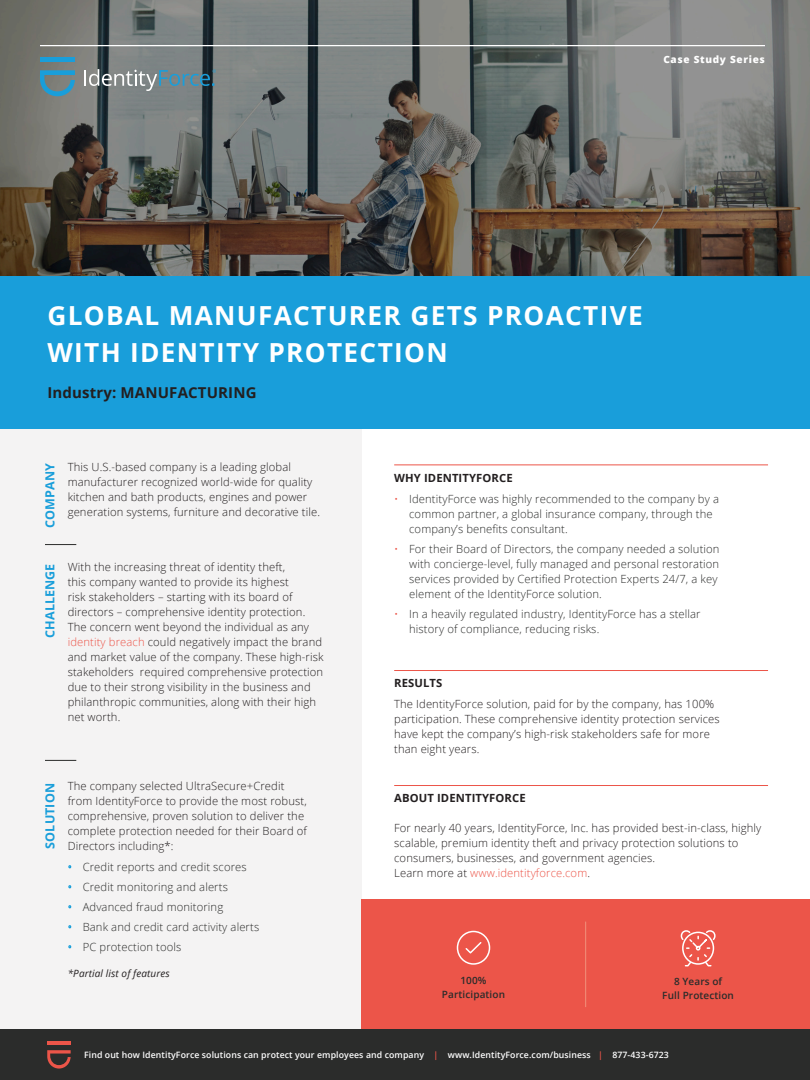
<style>
.page{position:relative;width:810px;height:1080px;background:#fff}
.page>*{position:absolute;margin:0;border:0;box-sizing:border-box;transform-origin:0 0}
.t1{font:700 26.25px/37.5px "Open Sans";letter-spacing:.05em;color:#fff}
.t2{font:700 15px "Open Sans";letter-spacing:.01em;color:#231f20}
.body_text_header{font:700 12.5px "Open Sans";letter-spacing:.01em;color:#199eda}
.body_text{font:300 11.25px/15px "Open Sans";letter-spacing:.01em;color:#231f20}
.t3{font:300 11.25px/15px "Open Sans";letter-spacing:.01em;color:#2b2c2b}
.body_text_header-2{font:300 11.25px/15px "Open Sans";letter-spacing:.01em;color:#231f20}
.body_text_header-3{font:700 11.25px "Open Sans";letter-spacing:.01em;color:#231f20}
.bullets{font:600 10px/13.8px "Open Sans";letter-spacing:.01em;color:#2b2c2b;text-align:center}
.body_text-2{font:italic 10px "Open Sans";letter-spacing:.01em;color:#231f20}
.t4{font:800 10px "Open Sans";letter-spacing:.07em;color:#fff}
.body_text-3{font:600 8.75px "Open Sans";letter-spacing:.01em;color:#fff}
.s1{color:#ec5549}
</style>
<div class="page">
<svg style="left:0;top:0;width:810px;height:276px"></svg>
<div style="left:0;top:276px;width:810px;height:153px;background:#199eda"></div>
<div style="left:0;top:429px;width:361px;height:601px;background:#f4f3f3"></div>
<div style="left:361px;top:899px;width:449px;height:131px;background:#ec5549"></div>
<div style="left:0;top:1030px;width:810px;height:50px;background:#2b2c2b"></div>
<hr style="left:394px;top:464px;width:374px;height:1px;background:#ec5549">
<hr style="left:394px;top:670px;width:374px;height:1px;background:#ec5549">
<hr style="left:394px;top:785px;width:374px;height:1px;background:#ec5549">
<svg style="left:68px;top:865px;width:4px;height:4px"></svg>
<svg style="left:68px;top:885px;width:4px;height:4px"></svg>
<svg style="left:68px;top:905px;width:4px;height:4px"></svg>
<svg style="left:68px;top:925px;width:4px;height:4px"></svg>
<svg style="left:68px;top:945px;width:4px;height:4px"></svg>
<hr style="left:45px;top:544px;width:31px;height:1px;background:#2b2c2b">
<hr style="left:45px;top:760px;width:31px;height:1px;background:#2b2c2b">
<hr style="left:40px;top:45px;width:725px;height:1px;background:#fff">
<hr style="left:47px;top:1041px;width:24px;height:3px;background:#ec5549">
<svg style="left:47px;top:1050px;width:24px;height:19px"></svg>
<div style="left:40px;top:57px;width:35px;height:5px;background:#199eda"></div>
<svg style="left:40px;top:70px;width:35px;height:26px"></svg>
<svg style="left:84px;top:69px;width:132px;height:22px"></svg>
<hr style="left:585px;top:922px;width:1px;height:85px;background:#f2907b">
<svg style="left:681px;top:930px;width:34px;height:37px"></svg>
<svg style="left:465px;top:942px;width:17px;height:12px"></svg>
<div style="left:457px;top:931px;width:33px;height:34px;border:2px solid #fff;border-radius:50%"></div>
<p class="t4" style="left:663px;top:52px;width:103px">Case Study Series</p>
<p class="t1" style="left:48px;top:296px;width:597px">GLOBAL MANUFACTURER GETS PROACTIVE<br>WITH IDENTITY PROTECTION</p>
<p class="t2" style="left:48px;top:382px;width:211px">Industry: MANUFACTURING</p>
<p class="body_text_header" style="left:41px;top:528px;width:66px;rotate:-90deg">COMPANY</p>
<p class="body_text_header" style="left:41px;top:638px;width:76px;rotate:-90deg">CHALLENGE</p>
<p class="body_text" style="left:68px;top:460px;width:254px">This U.S.-based company is a leading global manufacturer recognized world-wide for quality kitchen and bath products, engines and power generation systems, furniture and decorative tile.</p>
<p class="body_text" style="left:68px;top:559px;width:257px">With the increasing threat of identity theft,<br>this company wanted to provide its highest<br>risk stakeholders – starting with its board of directors – comprehensive identity protection.<br>The concern went beyond the individual as any <span class="s1">identity breach</span> could negatively impact the brand and market value of the company. These high-risk stakeholders required comprehensive protection due to their strong visibility in the business and philanthropic communities, along with their high net worth.</p>
<p class="body_text_header" style="left:41px;top:849px;width:67px;rotate:-90deg">SOLUTION</p>
<p class="body_text" style="left:68px;top:778px;width:241px">The company selected UltraSecure+Credit from IdentityForce to provide the most robust, comprehensive, proven solution to deliver the complete protection needed for their Board of Directors including*:</p>
<p class="t3" style="left:83px;top:859px;width:166px">Credit reports and credit scores</p>
<p class="t3" style="left:83px;top:879px;width:147px">Credit monitoring and alerts</p>
<p class="t3" style="left:83px;top:899px;width:142px">Advanced fraud monitoring</p>
<p class="t3" style="left:83px;top:919px;width:178px">Bank and credit card activity alerts</p>
<p class="t3" style="left:83px;top:939px;width:100px">PC protection tools</p>
<p class="body_text-2" style="left:68px;top:967px;width:104px">*Partial list of features</p>
<p class="body_text_header-3" style="left:394px;top:470px;width:120px">WHY IDENTITYFORCE</p>
<p class="t3" style="left:409px;top:491px;width:311px;text-indent:-15px"><span class="s1">•</span> IdentityForce was highly recommended to the company by a common partner, a global insurance company, through the company’s benefits consultant.</p>
<p class="t3" style="left:409px;top:541px;width:312px;text-indent:-15px"><span class="s1">•</span> For their Board of Directors, the company needed a solution with concierge-level, fully managed and personal restoration services provided by Certified Protection Experts 24/7, a key element of the IdentityForce solution.</p>
<p class="t3" style="left:409px;top:606px;width:293px;text-indent:-15px"><span class="s1">•</span> In a heavily regulated industry, IdentityForce has a stellar history of compliance, reducing risks.</p>
<p class="body_text_header-3" style="left:394px;top:675px;width:50px">RESULTS</p>
<p class="body_text" style="left:394px;top:697px;width:327px">The IdentityForce solution, paid for by the company, has 100% participation. These comprehensive identity protection services have kept the company’s high-risk stakeholders safe for more than eight years.</p>
<p class="body_text_header-3" style="left:394px;top:790px;width:133px">ABOUT IDENTITYFORCE</p>
<p class="body_text_header-2" style="left:394px;top:820px;width:369px">For nearly 40 years, IdentityForce, Inc. has provided best-in-class, highly scalable, premium identity theft and privacy protection solutions to consumers, businesses, and government agencies.<br>Learn more at <span class="s1">www.identityforce.com</span>.</p>
<p class="bullets" style="left:442px;top:973px;width:65px">100%<br>Participation</p>
<p class="bullets" style="left:662px;top:974px;width:73px">8 Years of<br>Full Protection</p>
<p class="body_text-3" style="left:84px;top:1049px;width:586px">Find out how IdentityForce solutions can protect your employees and company <span class="s1">|</span> www.IdentityForce.com/business <span class="s1">|</span> 877-433-6723</p>
</div>
